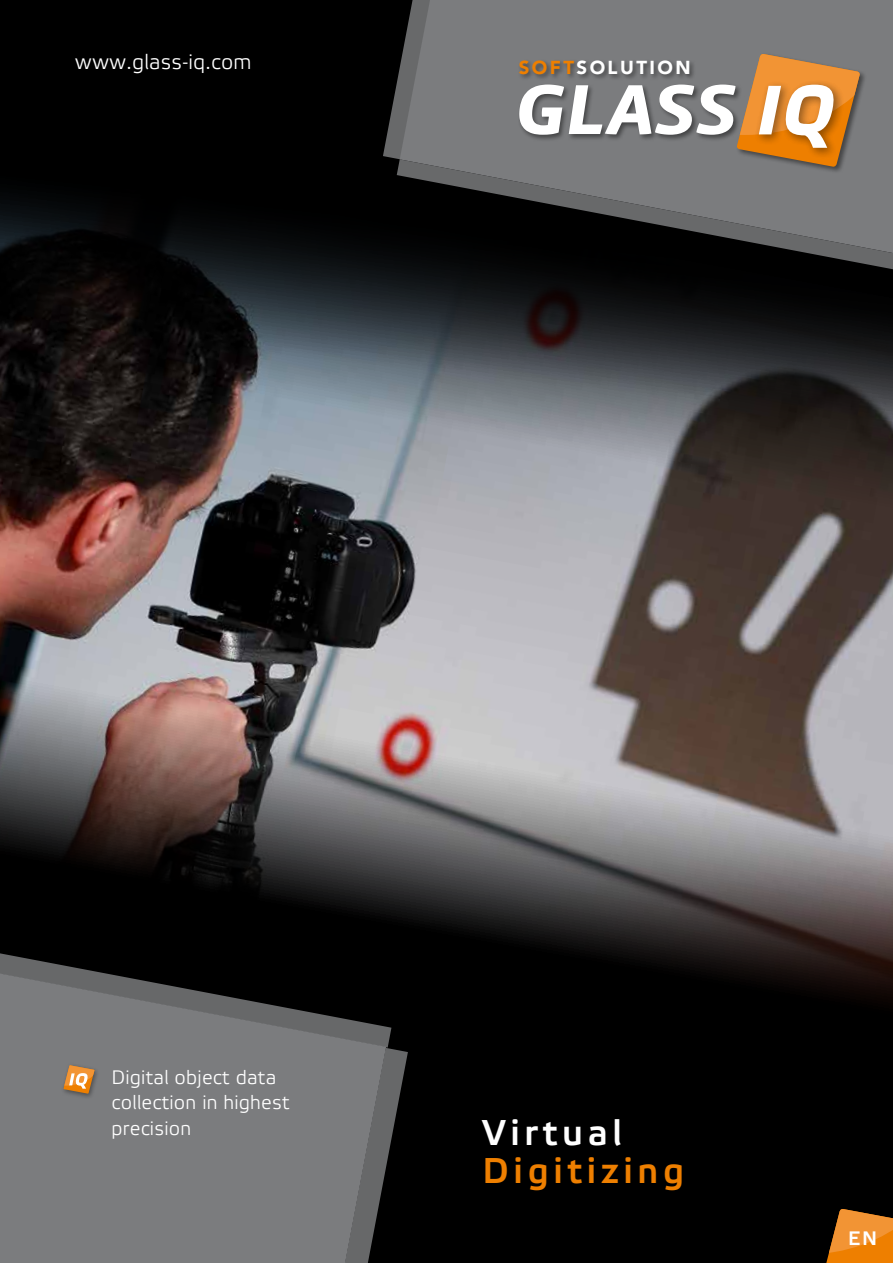
<style>
.page{position:relative;width:893px;height:1263px;background:#000}
.page>*{position:absolute;margin:0;border:0;box-sizing:border-box;transform-origin:0 0}
.t1{font:700 35.85px "Elektra Light Pro";letter-spacing:.13em;color:#ee7f00}
.t2{font:700 35.85px "Elektra Light Pro";letter-spacing:.13em;color:#fff}
.t3{font:21px "Elektra Light Pro";letter-spacing:.01em;color:#fff}
.t4{font:19.5px/25.5px "Elektra Light Pro";letter-spacing:.01em;color:#fff}
.t5{font:700 19.5px "Elektra Light Pro";color:#fff}
.t6{font:900 18.6px "Avenir LT Std";letter-spacing:.13em;color:#fff}
.s1{color:#ee7f00}
</style>
<div class="page">
<img style="left:0;top:174px;width:893px;height:856px">
<svg style="left:383px;top:67px;width:17px;height:92px"></svg>
<div style="left:400px;top:0;width:493px;height:159px;background:#7b7c7e"></div>
<svg style="left:397px;top:159px;width:496px;height:113px"></svg>
<div style="left:518px;top:52px;width:349px;height:122px;background:#7b7c7e"></div>
<svg style="left:519px;top:54px;width:341px;height:113px"></svg>
<svg style="left:0;top:929px;width:391px;height:118px"></svg>
<svg style="left:0;top:973px;width:386px;height:290px;fill:#7b7c7e"></svg>
<svg style="left:292px;top:1048px;width:116px;height:215px"></svg>
<div style="left:61px;top:1062px;width:39px;height:37px;background:#000;opacity:.38"></div>
<svg style="left:63px;top:1065px;width:32px;height:29px"></svg>
<svg style="left:826px;top:1209px;width:67px;height:54px"></svg>
<p class="t3" style="left:75px;top:51px;width:178px">www.glass-iq.com</p>
<p class="t6" style="left:519px;top:57px;width:173px"><span class="s1">SOFT</span>SOLUTION</p>
<p class="t4" style="left:112px;top:1065px;width:180px">Digital object data collection in highest precision</p>
<h1 class="t2" style="left:483px;top:1113px;width:141px">Virtual</h1>
<h1 class="t1" style="left:483px;top:1151px;width:203px">Digitizing</h1>
<p class="t5" style="left:848px;top:1228px;width:30px">EN</p>
</div>
